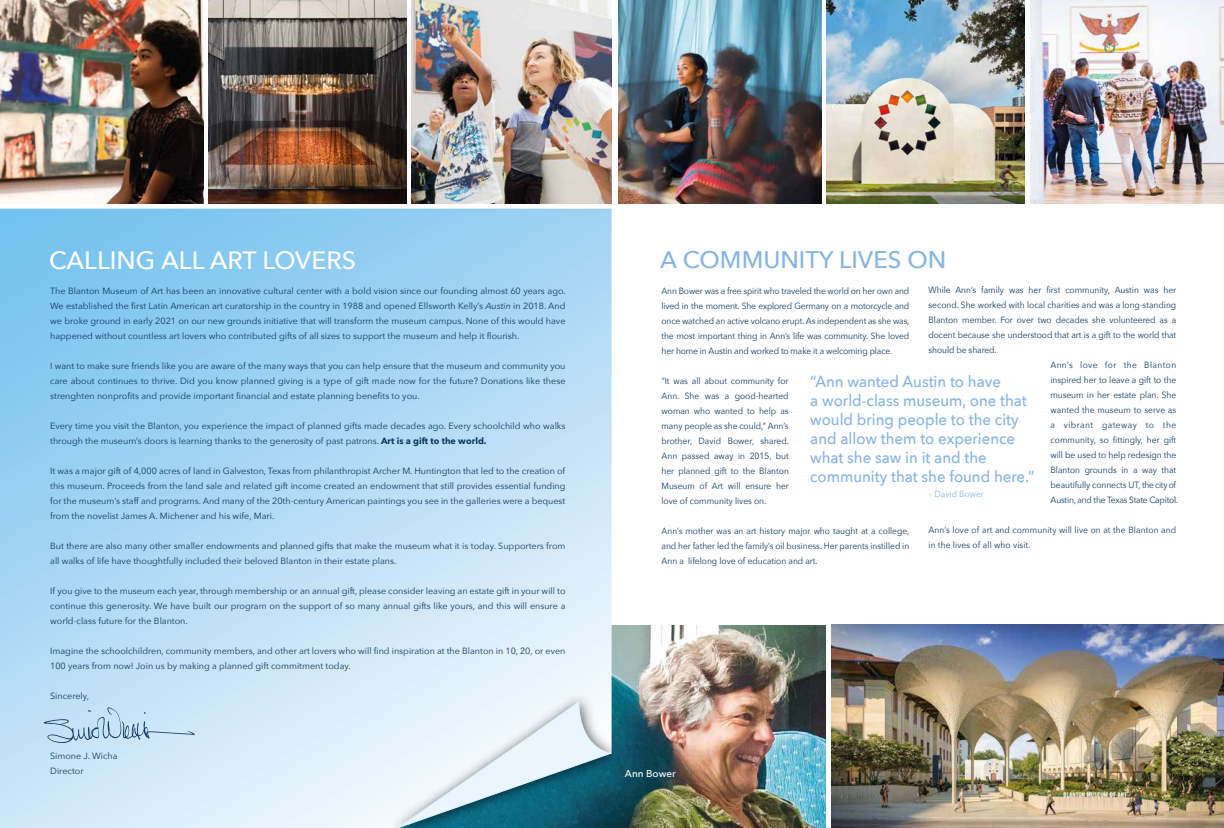
<style>
.page{position:relative;width:1224px;height:828px;background:#fff}
.page>*{position:absolute;margin:0;border:0;box-sizing:border-box;transform-origin:0 0}
.t1{font:500 25px "Avenir Next";color:#fff}
.t2{font:500 24px "Avenir Next";color:#87b5e2}
.t3{font:500 16px/19px "Avenir Next";color:#87b5e2;scale:.94 1}
.t4{font:500 10px "Avenir Next";color:#fff}
.t5{font:9px/15px "Avenir Next";color:#123b60;text-align:justify}
.t6{font:9px/15px "Avenir Next";color:#123b60;text-align:justify;scale:.94 1}
.t7{font:9px "Avenir Next";letter-spacing:-.025em;color:#123b60;scale:.94 1}
.t8{font:9px "Avenir Next";letter-spacing:.045em;color:#123b60;scale:.94 1}
.t9{font:9px "Avenir Next";letter-spacing:.055em;color:#123b60;scale:.94 1}
.t10{font:9px "Avenir Next";color:#87b5e2;scale:.94 1}
.s1{font-style:italic}
.s2{font-weight:700}
</style>
<div class="page">
<img style="left:612px;top:625px;width:214px;height:203px">
<img style="left:0;top:0;width:204px;height:204px">
<img style="left:412px;top:0;width:199px;height:204px">
<img style="left:209px;top:0;width:197px;height:204px">
<svg style="left:0;top:209px;width:612px;height:619px;background:#b1daf5"></svg>
<img style="left:831px;top:625px;width:393px;height:203px">
<img style="left:618px;top:0;width:203px;height:204px">
<img style="left:1030px;top:0;width:194px;height:204px">
<img style="left:827px;top:0;width:198px;height:204px">
<img style="left:381px;top:685px;width:249px;height:143px">
<svg style="left:396px;top:701px;width:216px;height:127px;background:#a9c8d3"></svg>
<svg style="left:44px;top:707px;width:151px;height:36px;background:#b8d5eb"></svg>
<h1 class="t1" style="left:49px;top:239px;width:308px">CALLING ALL ART LOVERS</h1>
<h2 class="t2" style="left:660px;top:240px;width:288px">A COMMUNITY LIVES ON</h2>
<p class="t5" style="left:50px;top:283px;width:517px">The Blanton Museum of Art has been an innovative cultural center with a bold vision since our founding almost 60 years ago.<br>We established the first Latin American art curatorship in the country in 1988 and opened Ellsworth Kelly’s <span class="s1">Austin</span> in 2018. And we broke ground in early 2021 on our new grounds initiative that will transform the museum campus. None of this would have happened without countless art lovers who contributed gifts of all sizes to support the museum and help it flourish.</p>
<p class="t5" style="left:50px;top:358px;width:517px">I want to make sure friends like you are aware of the many ways that you can help ensure that the museum and community you care about continues to thrive. Did you know planned giving is a type of gift made now for the future? Donations like these strenghten nonprofits and provide important financial and estate planning benefits to you.</p>
<p class="t5" style="left:50px;top:418px;width:517px">Every time you visit the Blanton, you experience the impact of planned gifts made decades ago. Every schoolchild who walks through the museum’s doors is learning thanks to the generosity of past patrons. <span class="s2">Art is a gift to the world.</span></p>
<p class="t5" style="left:50px;top:463px;width:517px">It was a major gift of 4,000 acres of land in Galveston, Texas from philanthropist Archer M. Huntington that led to the creation of this museum. Proceeds from the land sale and related gift income created an endowment that still provides essential funding for the museum’s staff and programs. And many of the 20th-century American paintings you see in the galleries were a bequest from the novelist James A. Michener and his wife, Mari.</p>
<p class="t5" style="left:50px;top:538px;width:517px">But there are also many other smaller endowments and planned gifts that make the museum what it is today. Supporters from all walks of life have thoughtfully included their beloved Blanton in their estate plans.</p>
<p class="t5" style="left:50px;top:583px;width:517px">If you give to the museum each year, through membership or an annual gift, please consider leaving an estate gift in your will to continue this generosity. We have built our program on the support of so many annual gifts like yours, and this will ensure a world-class future for the Blanton.</p>
<p class="t5" style="left:50px;top:643px;width:517px">Imagine the schoolchildren, community members, and other art lovers who will find inspiration at the Blanton in 10, 20, or even<br>100 years from now! Join us by making a planned gift commitment today.</p>
<p class="t5" style="left:50px;top:688px;width:41px">Sincerely,</p>
<p class="t5" style="left:50px;top:748px;width:69px">Simone J. Wicha<br>Director</p>
<p class="t6" style="left:929px;top:282px;width:265px">While Ann’s family was her first community, Austin was her</p>
<p class="t6" style="left:929px;top:297px;width:265px">second. She worked with local charities and was a long-standing</p>
<p class="t6" style="left:929px;top:312px;width:265px">Blanton member. For over two decades she volunteered as a</p>
<p class="t6" style="left:929px;top:327px;width:265px">docent because she understood that art is a gift to the world that</p>
<p class="t6" style="left:929px;top:342px;width:74px">should be shared.</p>
<p class="t8" style="left:1050px;top:357px;width:135px">Ann’s love for the Blanton</p>
<p class="t6" style="left:1050px;top:372px;width:135px">inspired her to leave a gift to the</p>
<p class="t6" style="left:1050px;top:387px;width:135px">museum in her estate plan. She</p>
<p class="t6" style="left:1050px;top:402px;width:135px">wanted the museum to serve as</p>
<p class="t9" style="left:1050px;top:417px;width:135px">a vibrant gateway to the</p>
<p class="t6" style="left:1051px;top:432px;width:135px">community, so fittingly, her gift</p>
<p class="t6" style="left:1051px;top:447px;width:135px">will be used to help redesign the</p>
<p class="t6" style="left:1051px;top:462px;width:135px">Blanton grounds in a way that</p>
<p class="t6" style="left:1051px;top:477px;width:135px">beautifully connects UT, the city of</p>
<p class="t7" style="left:1051px;top:492px;width:137px">Austin, and the Texas State Capitol.</p>
<p class="t6" style="left:929px;top:522px;width:265px">Ann’s love of art and community will live on at the Blanton and in the lives of all who visit.</p>
<p class="t6" style="left:662px;top:283px;width:265px">Ann Bower was a free spirit who traveled the world on her own and lived in the moment. She explored Germany on a motorcycle and once watched an active volcano erupt. As independent as she was, the most important thing in Ann’s life was community. She loved her home in Austin and worked to make it a welcoming place.</p>
<p class="t6" style="left:662px;top:373px;width:137px">“It was all about community for Ann. She was a good-hearted woman who wanted to help as many people as she could,” Ann’s brother, David Bower, shared.<br>Ann passed away in 2015, but her planned gift to the Blanton Museum of Art will ensure her love of community lives on.</p>
<p class="t6" style="left:662px;top:523px;width:265px">Ann’s mother was an art history major who taught at a college, and her father led the family’s oil business. Her parents instilled in Ann a lifelong love of education and art.</p>
<h3 class="t3" style="left:810px;top:372px;width:240px">“Ann wanted Austin to have<br>a world-class museum, one that would bring people to the city and allow them to experience what she saw in it and the community that she found here.”</h3>
<p class="t10" style="left:929px;top:486px;width:60px">– David Bower</p>
<p class="t4" style="left:625px;top:765px;width:52px">Ann Bower</p>
</div>
